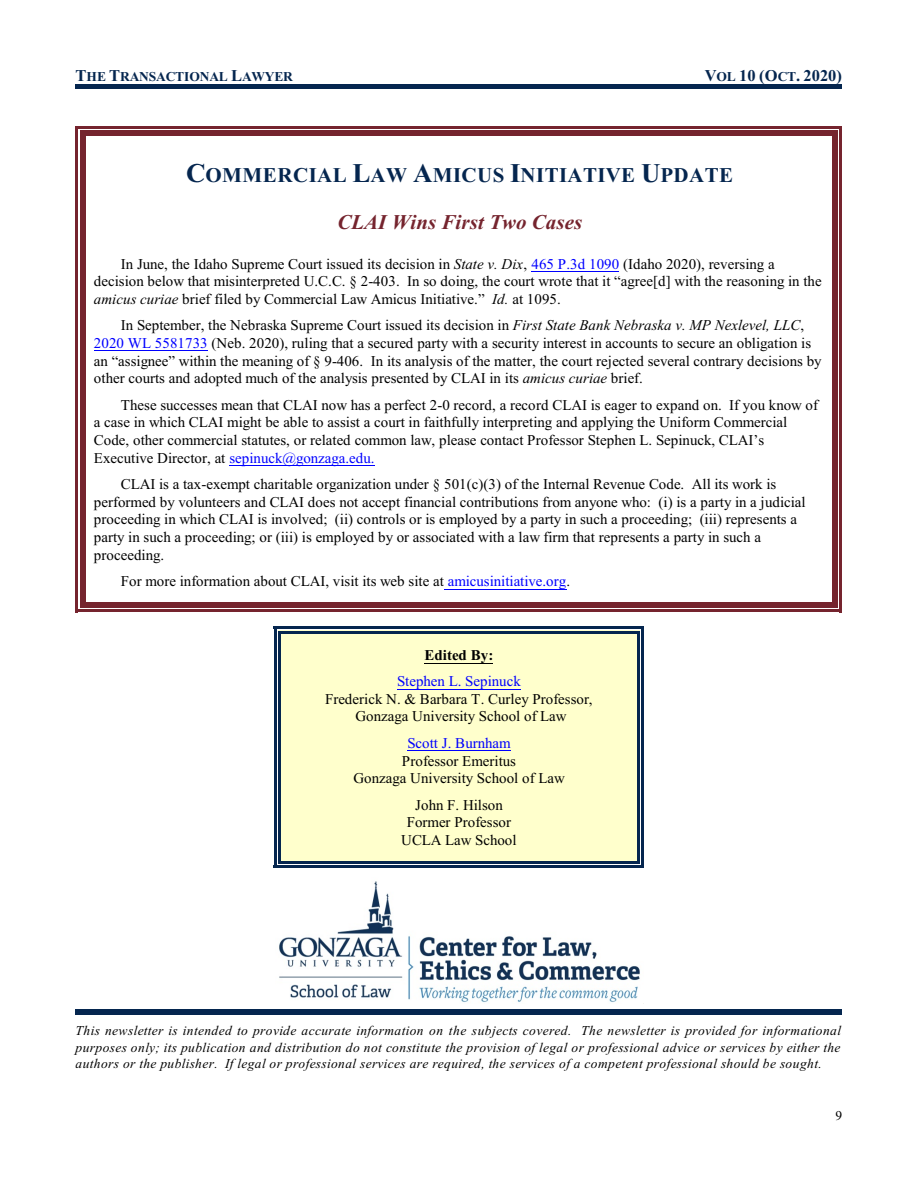
<style>
.page{position:relative;width:918px;height:1188px;background:#fff}
.page>*{position:absolute;margin:0;border:0;box-sizing:border-box;transform-origin:0 0}
.t1{font:700 21px "Times New Roman";letter-spacing:.02em;color:#05264f}
.t2{font:italic 700 21px "Times New Roman";color:#75242e}
.t3{font:700 16.5px "Times New Roman";color:#05264f}
.t4{font:15px/17.7px "Times New Roman";color:#000}
.t5{font:15px "Times New Roman";color:#00f}
.t6{font:700 15px "Times New Roman";color:#000}
.t7{font:italic 13.5px/16.8px "Times New Roman";letter-spacing:.025em;color:#000;text-align:justify}
.t8{font:700 13.5px "Times New Roman";letter-spacing:-.015em;color:#05264f}
.t9{font:13.5px "Times New Roman";color:#000}
.s1{font-size:16.5px}
.s2{font-size:13.5px}
.s3{font-size:27px}
.s4{font-style:italic}
.s5{color:#00f}
</style>
<div class="page">
<hr style="left:76px;top:84px;width:766px;height:4px;background:#05264f">
<div style="left:80px;top:130px;width:5px;height:478px;background:#75242e"></div>
<div style="left:833px;top:130px;width:5px;height:478px;background:#75242e"></div>
<div style="left:80px;top:130px;width:758px;height:6px;background:#75242e"></div>
<div style="left:80px;top:603px;width:758px;height:5px;background:#75242e"></div>
<hr style="left:76px;top:126px;width:2px;height:486px;background:#75242e">
<hr style="left:840px;top:126px;width:2px;height:486px;background:#75242e">
<hr style="left:76px;top:126px;width:766px;height:3px;background:#75242e">
<hr style="left:76px;top:609px;width:766px;height:3px;background:#75242e">
<hr style="left:532px;top:271px;width:87px;height:1px;background:#00f">
<hr style="left:94px;top:350px;width:114px;height:1px;background:#00f">
<hr style="left:230px;top:465px;width:145px;height:1px;background:#00f">
<hr style="left:444px;top:589px;width:122px;height:1px;background:#00f">
<div style="left:76px;top:1009px;width:766px;height:5px;background:#05264f"></div>
<img style="left:279px;top:881px;width:361px;height:122px">
<div style="left:278px;top:631px;width:362px;height:233px;background:#ffc"></div>
<hr style="left:425px;top:663px;width:68px;height:1px;background:#000">
<hr style="left:397px;top:689px;width:124px;height:1px;background:#00f">
<hr style="left:407px;top:750px;width:104px;height:1px;background:#00f">
<hr style="left:278px;top:631px;width:3px;height:233px;background:#05264f">
<hr style="left:637px;top:631px;width:3px;height:233px;background:#05264f">
<hr style="left:278px;top:631px;width:362px;height:2px;background:#05264f">
<hr style="left:278px;top:861px;width:362px;height:3px;background:#05264f">
<hr style="left:274px;top:626px;width:2px;height:242px;background:#05264f">
<hr style="left:641px;top:626px;width:3px;height:242px;background:#05264f">
<hr style="left:274px;top:626px;width:370px;height:3px;background:#05264f">
<hr style="left:274px;top:865px;width:370px;height:3px;background:#05264f">
<p class="t8" style="left:76px;top:72px;width:219px"><span class="s1">T</span>HE <span class="s1">T</span>RANSACTIONAL <span class="s1">L</span>AWYER</p>
<p class="t3" style="left:705px;top:69px;width:139px">V<span class="s2">OL</span> 10 (O<span class="s2">CT</span>. 2020)</p>
<h1 class="t1" style="left:186px;top:168px;width:549px"><span class="s3">C</span>OMMERCIAL <span class="s3">L</span>AW <span class="s3">A</span>MICUS <span class="s3">I</span>NITIATIVE <span class="s3">U</span>PDATE</h1>
<h1 class="t2" style="left:338px;top:215px;width:246px">CLAI Wins First Two Cases</h1>
<p class="t4" style="left:94px;top:256px;width:729px;text-indent:27px">In June, the Idaho Supreme Court issued its decision in <span class="s4">State v. Dix</span>, <span class="s5">465 P.3d 1090</span> (Idaho 2020), reversing a decision below that misinterpreted U.C.C. § 2-403. In so doing, the court wrote that it “agree[d] with the reasoning in the <span class="s4">amicus curiae</span> brief filed by Commercial Law Amicus Initiative.” <span class="s4">Id.</span> at 1095.</p>
<p class="t4" style="left:94px;top:318px;width:729px;text-indent:27px">In September, the Nebraska Supreme Court issued its decision in <span class="s4">First State Bank Nebraska v. MP Nexlevel, LLC</span>, <span class="s5">2020 WL 5581733</span> (Neb. 2020), ruling that a secured party with a security interest in accounts to secure an obligation is an “assignee” within the meaning of § 9-406. In its analysis of the matter, the court rejected several contrary decisions by other courts and adopted much of the analysis presented by CLAI in its <span class="s4">amicus curiae</span> brief.</p>
<p class="t4" style="left:94px;top:397px;width:726px;text-indent:27px">These successes mean that CLAI now has a perfect 2-0 record, a record CLAI is eager to expand on. If you know of a case in which CLAI might be able to assist a court in faithfully interpreting and applying the Uniform Commercial Code, other commercial statutes, or related common law, please contact Professor Stephen L. Sepinuck, CLAI’s Executive Director, at <span class="s5">sepinuck@gonzaga.edu.</span></p>
<p class="t4" style="left:94px;top:477px;width:713px;text-indent:27px">CLAI is a tax-exempt charitable organization under § 501(c)(3) of the Internal Revenue Code. All its work is performed by volunteers and CLAI does not accept financial contributions from anyone who: (i) is a party in a judicial proceeding in which CLAI is involved; (ii) controls or is employed by a party in such a proceeding; (iii) represents a party in such a proceeding; or (iii) is employed by or associated with a law firm that represents a party in such a proceeding.</p>
<p class="t4" style="left:121px;top:574px;width:451px">For more information about CLAI, visit its web site at <span class="s5">amicusinitiative.org</span>.</p>
<p class="t6" style="left:425px;top:650px;width:70px">Edited By:</p>
<p class="t5" style="left:397px;top:676px;width:125px">Stephen L. Sepinuck</p>
<p class="t4" style="left:325px;top:691px;width:269px;text-align:center">Frederick N. &amp; Barbara T. Curley Professor,<br>Gonzaga University School of Law</p>
<p class="t5" style="left:407px;top:738px;width:105px">Scott J. Burnham</p>
<p class="t4" style="left:354px;top:753px;width:213px;text-align:center">Professor Emeritus<br>Gonzaga University School of Law</p>
<p class="t4" style="left:401px;top:797px;width:117px;text-align:center">John F. Hilson<br>Former Professor<br>UCLA Law School</p>
<p class="t7" style="left:76px;top:1023px;width:767px">This newsletter is intended to provide accurate information on the subjects covered. The newsletter is provided for informational purposes only; its publication and distribution do not constitute the provision of legal or professional advice or services by either the authors or the publisher. If legal or professional services are required, the services of a competent professional should be sought.</p>
<p class="t9" style="left:836px;top:1111px;width:8px">9</p>
</div>
